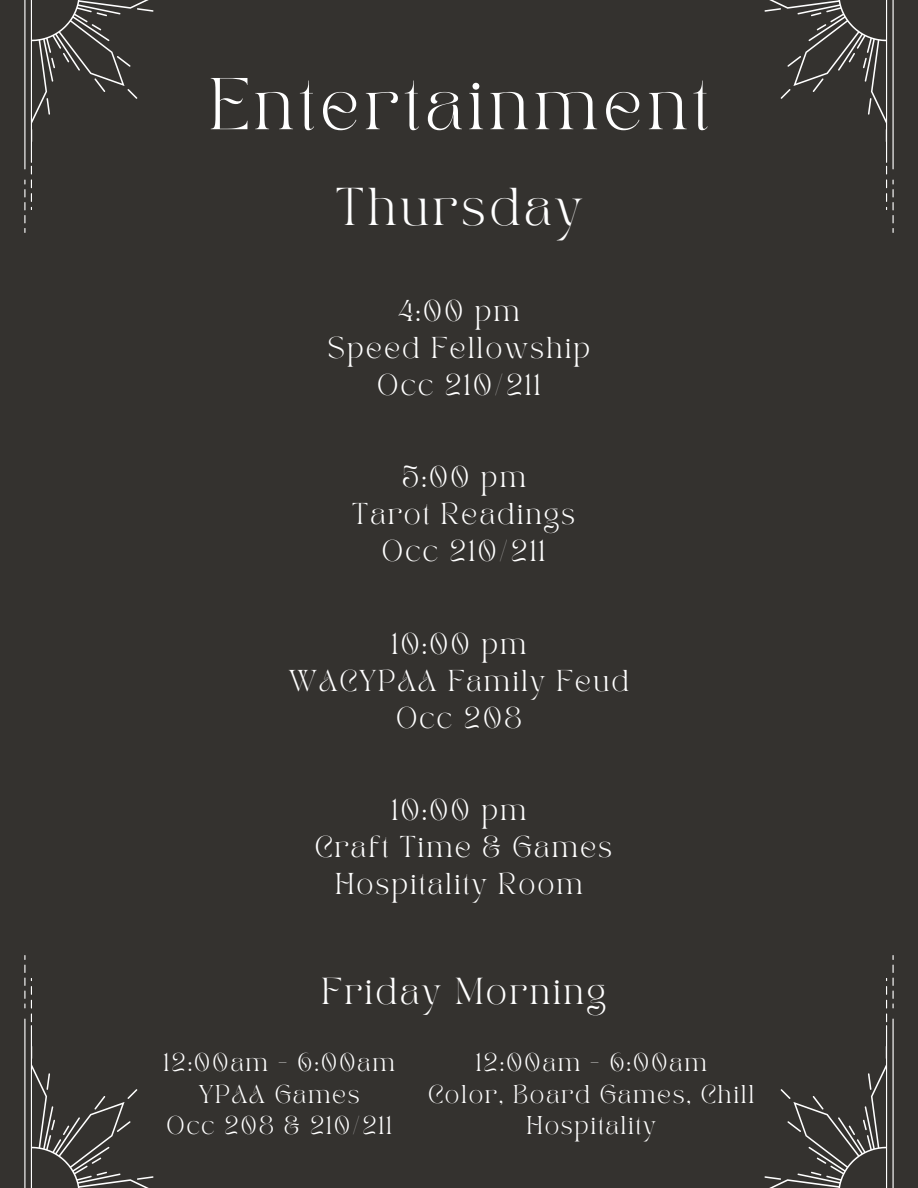
<style>
.page{position:relative;width:918px;height:1188px;background:#34322f}
.page>*{position:absolute;margin:0;border:0;box-sizing:border-box;transform-origin:0 0}
.t1{font:51.3px "TAN PEARL Regular";letter-spacing:.095em;color:#fff}
.t2{font:37.2px "TAN PEARL Regular";letter-spacing:.095em;color:#fff}
.t3{font:26.25px "TAN PEARL Regular";letter-spacing:.095em;color:#fff}
.t4{font:21px "TAN PEARL Regular";letter-spacing:.095em;color:#fff}
.t5{font:18px "TAN PEARL Regular";letter-spacing:.095em;color:#fff}
</style>
<div class="page">
<svg style="left:764px;top:0;width:130px;height:233px"></svg>
<svg style="left:24px;top:0;width:130px;height:233px"></svg>
<svg style="left:764px;top:955px;width:130px;height:233px"></svg>
<svg style="left:24px;top:955px;width:130px;height:233px"></svg>
<p class="t1" style="left:209px;top:77px;width:501px">Entertainment</p>
<p class="t2" style="left:336px;top:187px;width:248px">Thursday</p>
<p class="t4" style="left:398px;top:299px;width:124px">4:00 pm</p>
<p class="t4" style="left:328px;top:336px;width:264px">Speed Fellowship</p>
<p class="t4" style="left:377px;top:373px;width:165px">Occ 210/211</p>
<p class="t4" style="left:401px;top:466px;width:126px">5:00 pm</p>
<p class="t4" style="left:352px;top:503px;width:225px">Tarot Readings</p>
<p class="t4" style="left:382px;top:540px;width:165px">Occ 210/211</p>
<p class="t4" style="left:392px;top:632px;width:136px">10:00 pm</p>
<p class="t4" style="left:289px;top:669px;width:342px">WACYPAA Family Feud</p>
<p class="t4" style="left:396px;top:706px;width:128px">Occ 208</p>
<p class="t4" style="left:392px;top:799px;width:136px">10:00 pm</p>
<p class="t4" style="left:315px;top:836px;width:299px">Craft Time &amp; Games</p>
<p class="t4" style="left:335px;top:873px;width:249px">Hospitality Room</p>
<p class="t3" style="left:322px;top:978px;width:286px">Friday Morning</p>
<p class="t5" style="left:164px;top:1053px;width:233px">12:00am - 6:00am</p>
<p class="t5" style="left:199px;top:1085px;width:163px">YPAA Games</p>
<p class="t5" style="left:167px;top:1116px;width:227px">Occ 208 &amp; 210/211</p>
<p class="t5" style="left:476px;top:1053px;width:233px">12:00am - 6:00am</p>
<p class="t5" style="left:428px;top:1085px;width:328px">Color, Board Games, Chill</p>
<p class="t5" style="left:527px;top:1116px;width:131px">Hospitality</p>
</div>
